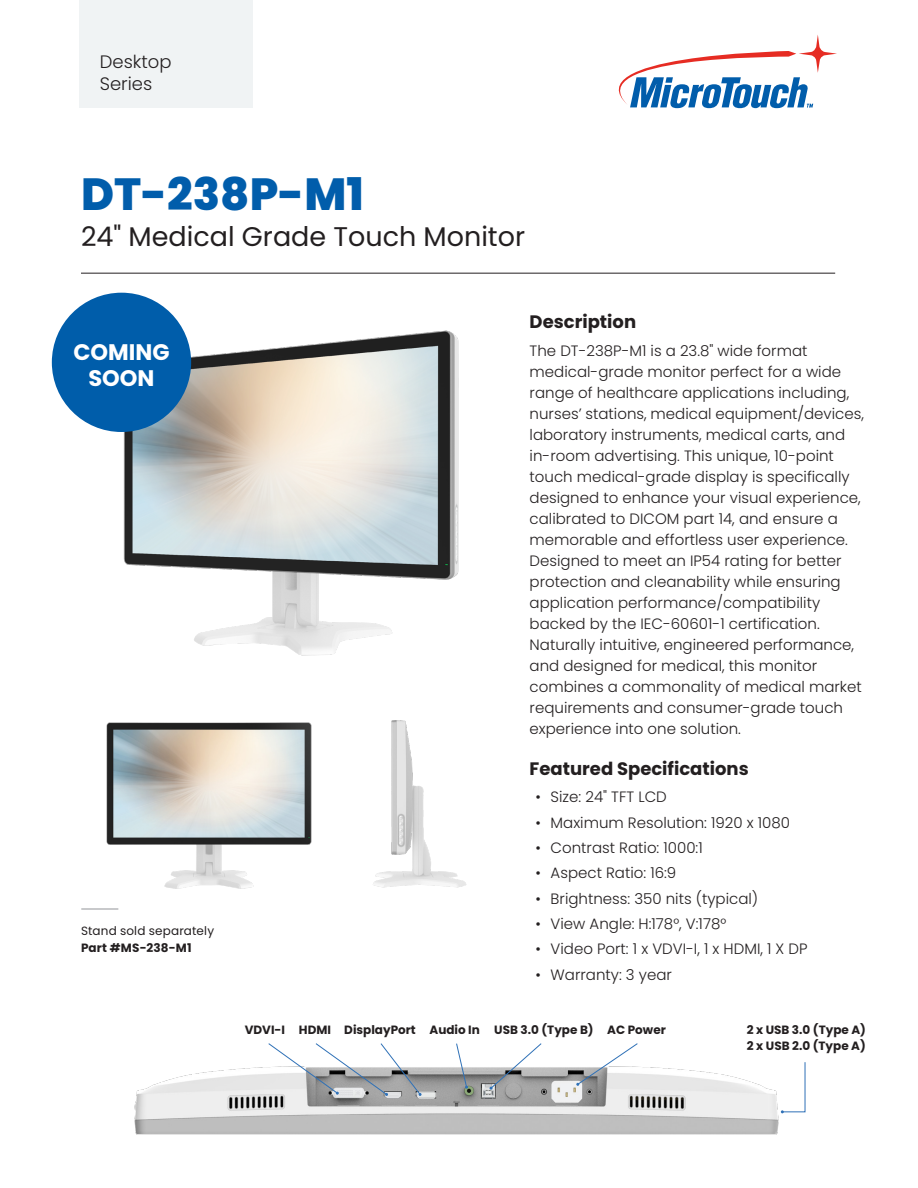
<style>
.page{position:relative;width:918px;height:1188px;background:#fff}
.page>*{position:absolute;margin:0;border:0;box-sizing:border-box;transform-origin:0 0}
.Product_Model{font:800 45px "Poppins";color:#015dab}
.Product_Type{font:27px "Poppins";color:#231f20}
.Body_Head{font:700 22.5px "Poppins";color:#fff}
.Body_Head-2{font:700 18px "Poppins";color:#231f20}
.Series{font:300 18px/22.5px "Poppins";color:#231f20}
.Body{font:300 15px/21px "Poppins";color:#231f20}
.Ports{font:700 12px/16.5px "Poppins";color:#231f20}
.Small_Text{font:12px "Poppins";letter-spacing:.015em;color:#231f20}
.Small_Text-2{font:700 12px "Poppins";letter-spacing:.015em;color:#231f20}
</style>
<div class="page">
<div style="left:80px;top:0;width:173px;height:108px;background:#f0f3f4"></div>
<svg style="left:618px;top:35px;width:219px;height:73px"></svg>
<img style="left:89px;top:294px;width:370px;height:362px">
<img style="left:106px;top:722px;width:206px;height:167px">
<img style="left:373px;top:720px;width:94px;height:168px">
<img style="left:134px;top:1066px;width:649px;height:69px">
<hr style="left:81px;top:273px;width:754px;height:1px;background:#231f20">
<svg style="left:268px;top:1043px;width:154px;height:53px"></svg>
<svg style="left:456px;top:1043px;width:12px;height:46px"></svg>
<svg style="left:490px;top:1043px;width:52px;height:47px"></svg>
<svg style="left:576px;top:1043px;width:62px;height:43px"></svg>
<hr style="left:81px;top:909px;width:37px;height:1px;background:#939598">
<svg style="left:781px;top:1062px;width:25px;height:51px"></svg>
<div style="left:52px;top:293px;width:139px;height:139px;background:#005daa;border-radius:50%"></div>
<p class="Series" style="left:100px;top:50px;width:73px">Desktop<br>Series</p>
<p class="Product_Model" style="left:81px;top:168px;width:284px">DT-238P-M1</p>
<p class="Product_Type" style="left:81px;top:221px;width:446px">24" Medical Grade Touch Monitor</p>
<p class="Body_Head" style="left:73px;top:339px;width:98px">COMING</p>
<p class="Body_Head" style="left:88px;top:365px;width:68px">SOON</p>
<p class="Small_Text" style="left:81px;top:924px;width:135px">Stand sold separately</p>
<p class="Small_Text-2" style="left:81px;top:940px;width:112px">Part #MS-238-M1</p>
<p class="Body_Head-2" style="left:530px;top:312px;width:108px">Description</p>
<p class="Body" style="left:530px;top:341px;width:336px">The DT-238P-M1 is a 23.8" wide format medical-grade monitor perfect for a wide range of healthcare applications including, nurses’ stations, medical equipment/devices, laboratory instruments, medical carts, and in-room advertising. This unique, 10-point touch medical-grade display is specifically designed to enhance your visual experience, calibrated to DICOM part 14, and ensure a memorable and effortless user experience.<br>Designed to meet an IP54 rating for better protection and cleanability while ensuring application performance/compatibility backed by the IEC-60601-1 certification.<br>Naturally intuitive, engineered performance, and designed for medical, this monitor combines a commonality of medical market requirements and consumer-grade touch experience into one solution.</p>
<p class="Body_Head-2" style="left:530px;top:758px;width:221px">Featured Specifications</p>
<p class="Body" style="left:536px;top:787px;width:133px">• Size: 24" TFT LCD</p>
<p class="Body" style="left:536px;top:812px;width:256px">• Maximum Resolution: 1920 x 1080</p>
<p class="Body" style="left:536px;top:837px;width:169px">• Contrast Ratio: 1000:1</p>
<p class="Body" style="left:536px;top:863px;width:142px">• Aspect Ratio: 16:9</p>
<p class="Body" style="left:536px;top:888px;width:224px">• Brightness: 350 nits (typical)</p>
<p class="Body" style="left:536px;top:913px;width:192px">• View Angle: H:178°, V:178°</p>
<p class="Body" style="left:536px;top:939px;width:273px">• Video Port: 1 x VDVI-I, 1 x HDMI, 1 X DP</p>
<p class="Body" style="left:536px;top:964px;width:138px">• Warranty: 3 year</p>
<p class="Ports" style="left:245px;top:1022px;width:42px">VDVI-I</p>
<p class="Ports" style="left:299px;top:1022px;width:34px">HDMI</p>
<p class="Ports" style="left:344px;top:1022px;width:73px">DisplayPort</p>
<p class="Ports" style="left:429px;top:1022px;width:52px">Audio In</p>
<p class="Ports" style="left:494px;top:1022px;width:101px">USB 3.0 (Type B)</p>
<p class="Ports" style="left:607px;top:1022px;width:60px">AC Power</p>
<p class="Ports" style="left:747px;top:1022px;width:121px">2 x USB 3.0 (Type A)<br>2 x USB 2.0 (Type A)</p>
</div>
